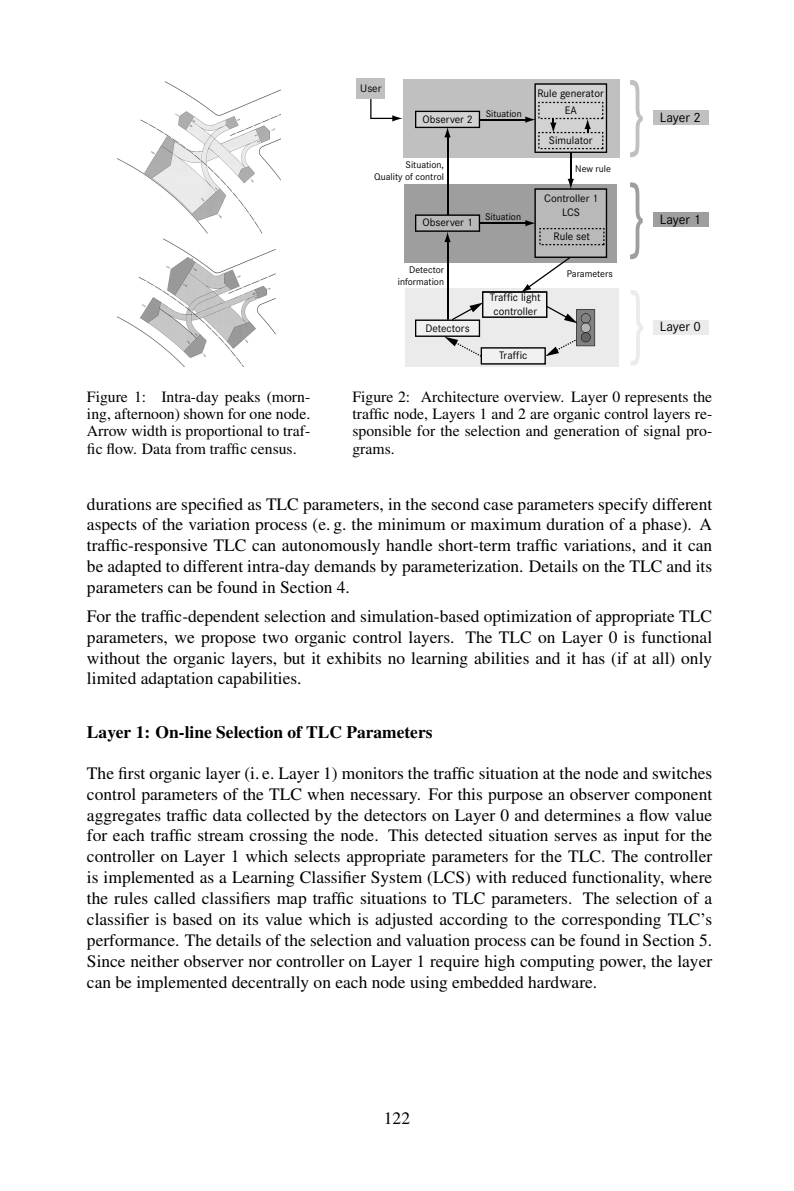
<style>
.page{position:relative;width:794px;height:1191px;background:#fff}
.page>*{position:absolute;margin:0;border:0;box-sizing:border-box;transform-origin:0 0}
.t1{font:88.55px "Corporate S Regular OV AKBVTB";color:#c0c0c0;scale:.67 1}
.t2{font:88.02px "Corporate S Regular OV AKBVTB";color:#9e9e9e;scale:.67 1}
.t3{font:17.5px/21px "Nimbus Rom No 9 L Regu OV IFBVTB";color:#000;text-align:justify}
.t4{font:17.5px "Nimbus Rom No 9 L Medi OV GFBVTB";color:#000}
.t5{font:15.75px/17.5px "Nimbus Rom No 9 L Regu OV IFBVTB";color:#000;text-align:justify}
.t6{font:14px "Corporate S Regular OV AKBVTB";letter-spacing:-.005em;color:#000}
.t7{font:11.2px/13.5px "Corporate S Regular OV AKBVTB";color:#000;text-align:center}
.t8{font:9.97px/12.1px "Corporate S Regular OV AKBVTB";color:#000;text-align:right}
</style>
<div class="page">
<img style="left:117px;top:82px;width:163px;height:285px">
<svg style="left:370px;top:99px;width:33px;height:23px"></svg>
<div style="left:404px;top:184px;width:212px;height:78px;background:#9e9e9e"></div>
<div style="left:405px;top:288px;width:213px;height:78px;background:#ebebeb"></div>
<div style="left:653px;top:320px;width:55px;height:14px;background:#ebebeb"></div>
<div style="left:653px;top:212px;width:55px;height:15px;background:#9e9e9e"></div>
<div style="left:653px;top:110px;width:55px;height:15px;background:#c0c0c0"></div>
<div style="left:357px;top:79px;width:28px;height:20px;background:#c0c0c0"></div>
<div style="left:403px;top:79px;width:216px;height:78px;background:#c0c0c0"></div>
<svg style="left:415px;top:83px;width:192px;height:281px"></svg>
<p class="t5" style="left:87px;top:387px;width:225px">Figure 1: Intra-day peaks (morn&shy;ing, afternoon) shown for one node.<br>Arrow width is proportional to traf&shy;fic flow. Data from traffic census.</p>
<p class="t7" style="left:360px;top:83px;width:23px">User</p>
<p class="t7" style="left:422px;top:113px;width:52px">Observer 2</p>
<p class="t8" style="left:485px;top:108px;width:38px">Situation</p>
<p class="t7" style="left:537px;top:86px;width:68px;line-height:16.8px">Rule generator<br>EA</p>
<p class="t7" style="left:549px;top:134px;width:45px">Simulator</p>
<p class="t8" style="left:374px;top:160px;width:71px">Situation,<br>Quality of control</p>
<p class="t8" style="left:575px;top:163px;width:37px">New rule</p>
<p class="t7" style="left:422px;top:217px;width:52px">Observer 1</p>
<p class="t8" style="left:485px;top:211px;width:38px">Situation</p>
<p class="t7" style="left:544px;top:193px;width:56px">Controller 1<br>LCS</p>
<p class="t7" style="left:553px;top:230px;width:38px">Rule set</p>
<p class="t8" style="left:398px;top:264px;width:48px">Detector information</p>
<p class="t8" style="left:566px;top:269px;width:48px">Parameters</p>
<p class="t7" style="left:490px;top:292px;width:52px">Traffic light controller</p>
<p class="t7" style="left:425px;top:322px;width:46px">Detectors</p>
<p class="t7" style="left:499px;top:350px;width:30px">Traffic</p>
<h1 class="t1" style="left:629px;top:79px;width:26px">}</h1>
<h2 class="t2" style="left:629px;top:182px;width:26px">}</h2>
<p class="t6" style="left:660px;top:112px;width:43px">Layer 2</p>
<p class="t6" style="left:660px;top:214px;width:43px">Layer 1</p>
<p class="t6" style="left:660px;top:322px;width:43px">Layer 0</p>
<p class="t5" style="left:352px;top:387px;width:361px">Figure 2: Architecture overview. Layer 0 represents the traffic node, Layers 1 and 2 are organic control layers re&shy;sponsible for the selection and generation of signal pro&shy;grams.</p>
<p class="t3" style="left:87px;top:493px;width:627px">durations are specified as TLC parameters, in the second case parameters specify different aspects of the variation process (e. g. the minimum or maximum duration of a phase). A traffic-responsive TLC can autonomously handle short-term traffic variations, and it can be adapted to different intra-day demands by parameterization. Details on the TLC and its parameters can be found in Section 4.</p>
<p class="t3" style="left:87px;top:605px;width:627px">For the traffic-dependent selection and simulation-based optimization of appropriate TLC parameters, we propose two organic control layers. The TLC on Layer 0 is functional without the organic layers, but it exhibits no learning abilities and it has (if at all) only limited adaptation capabilities.</p>
<p class="t4" style="left:87px;top:726px;width:347px">Layer 1: On-line Selection of TLC Parameters</p>
<p class="t3" style="left:87px;top:762px;width:627px">The first organic layer (i. e. Layer 1) monitors the traffic situation at the node and switches control parameters of the TLC when necessary. For this purpose an observer component aggregates traffic data collected by the detectors on Layer 0 and determines a flow value for each traffic stream crossing the node. This detected situation serves as input for the controller on Layer 1 which selects appropriate parameters for the TLC. The controller is implemented as a Learning Classifier System (LCS) with reduced functionality, where the rules called classifiers map traffic situations to TLC parameters. The selection of a classifier is based on its value which is adjusted according to the corresponding TLC’s performance. The details of the selection and valuation process can be found in Section 5.<br>Since neither observer nor controller on Layer 1 require high computing power, the layer can be implemented decentrally on each node using embedded hardware.</p>
<p class="t3" style="left:384px;top:1107px;width:28px">122</p>
</div>
